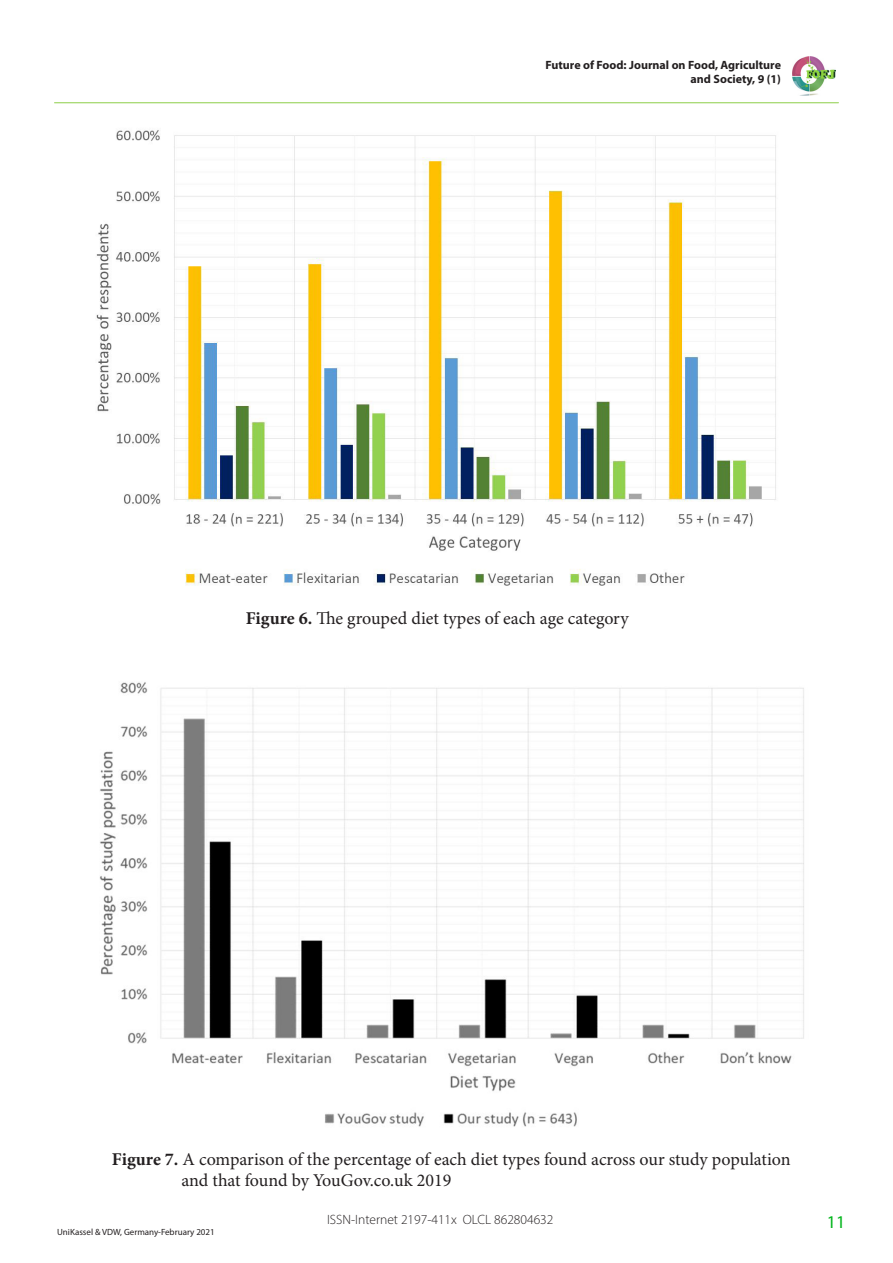
<style>
.page{position:relative;width:893px;height:1263px;background:#fff}
.page>*{position:absolute;margin:0;border:0;box-sizing:border-box;transform-origin:0 0}
.t1{font:18px "Minion Pro";color:#231f20}
.t2{font:18px "Myriad Pro";color:#00b51a}
.t3{font:300 13.5px "Myriad Pro";color:#231f20}
.t4{font:700 12px/14.4px "Myriad Pro";color:#231f20;text-align:right}
.t5{font:9px "Myriad Pro";color:#231f20}
.s1{font-weight:700}
</style>
<div class="page">
<hr style="left:55px;top:102px;width:783px;height:1px;background:#92d050">
<img style="left:792px;top:56px;width:44px;height:39px">
<img style="left:99px;top:682px;width:705px;height:445px">
<img style="left:96px;top:130px;width:680px;height:456px">
<p class="t4" style="left:545px;top:57px;width:237px">Future of Food: Journal on Food, Agriculture and Society, 9 (1)</p>
<p class="t1" style="left:246px;top:608px;width:384px"><span class="s1">Figure 6.</span> The grouped diet types of each age category</p>
<p class="t1" style="left:112px;top:1148px;width:680px"><span class="s1">Figure 7.</span> A comparison of the percentage of each diet types found across our study population</p>
<p class="t1" style="left:181px;top:1170px;width:272px">and that found by YouGov.co.uk 2019</p>
<p class="t5" style="left:57px;top:1226px;width:159px">UniKassel &amp; VDW, Germany-February 2021</p>
<p class="t3" style="left:327px;top:1211px;width:228px">ISSN-Internet 2197-411x OLCL 862804632</p>
<p class="t2" style="left:827px;top:1211px;width:20px">11</p>
</div>
